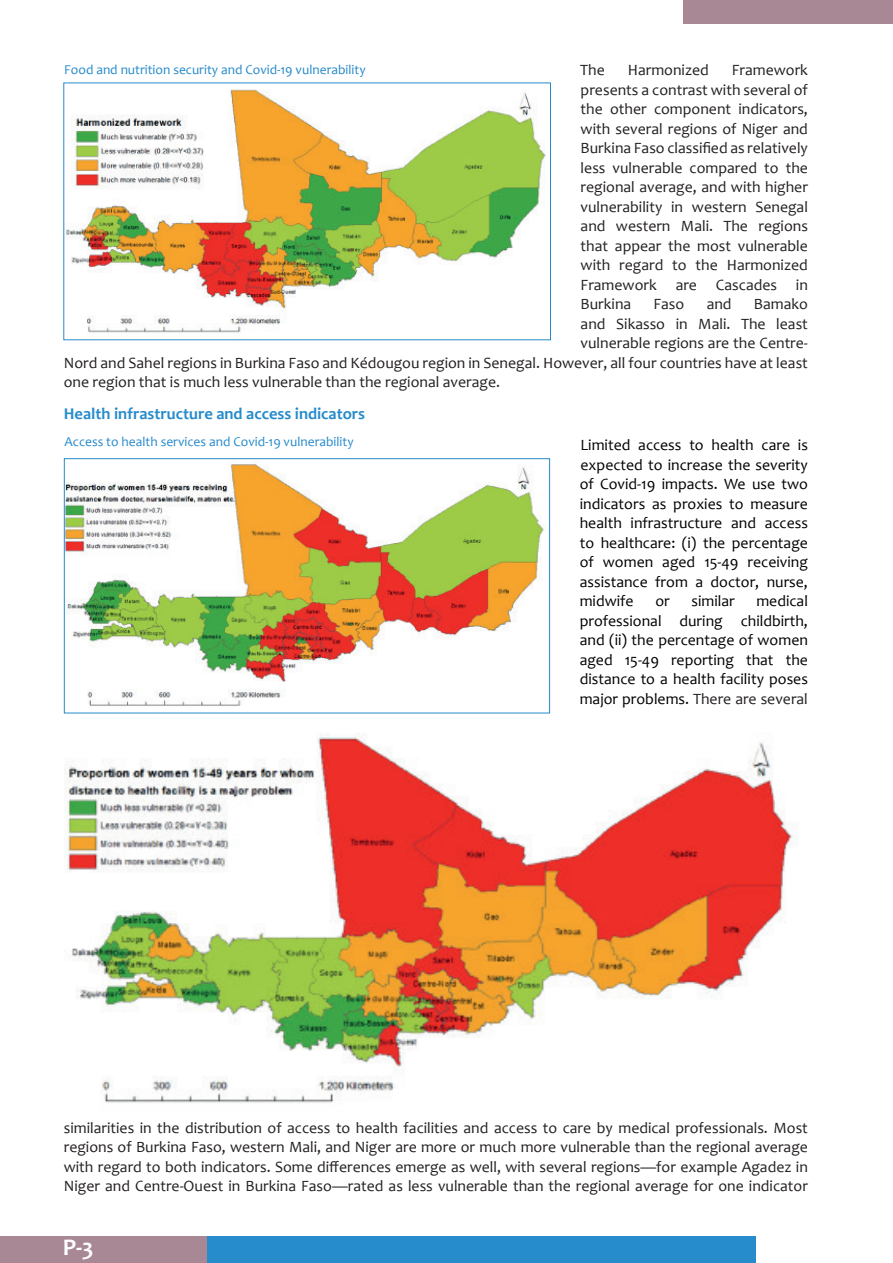
<style>
.page{position:relative;width:893px;height:1263px;background:#fff}
.page>*{position:absolute;margin:0;border:0;box-sizing:border-box;transform-origin:0 0}
.t1{font:700 24px "Candara";color:#fff}
.t2{font:700 16.5px "Candara";color:#268bca}
.t3{font:15.75px/19.5px "Candara";color:#231f20;text-align:justify}
.t4{font:15.75px/19.5px "Candara";color:#000001;text-align:justify}
.t5{font:13.5px "Candara";color:#268acb}
.s1{color:#231f20}
</style>
<div class="page">
<div style="left:684px;top:0;width:209px;height:23px;background:#a98896"></div>
<div style="left:203px;top:1236px;width:553px;height:27px;background:#268ccb"></div>
<div style="left:0;top:1236px;width:207px;height:27px;background:#a98896"></div>
<img style="left:66px;top:89px;width:480px;height:244px">
<img style="left:66px;top:463px;width:478px;height:243px">
<div style="left:64px;top:458px;width:486px;height:255px;border:1px solid #268bca"></div>
<img style="left:65px;top:733px;width:728px;height:370px">
<p class="t5" style="left:64px;top:61px;width:303px">Food and nutrition security and Covid-19 vulnerability</p>
<p class="t3" style="left:580px;top:60px;width:26px">The</p>
<p class="t3" style="left:628px;top:60px;width:83px">Harmonized</p>
<p class="t3" style="left:581px;top:60px;width:229px;text-indent:151px">Framework presents a contrast with several of the other component indicators, with several regions of Niger and Burkina Faso classified as relatively less vulnerable compared to the regional average, and with higher vulnerability in western Senegal and western Mali. The regions that appear the most vulnerable with regard to the Harmonized Framework are Cascades in Burkina</p>
<p class="t3" style="left:654px;top:294px;width:32px">Faso</p>
<p class="t3" style="left:707px;top:294px;width:26px">and</p>
<p class="t3" style="left:754px;top:294px;width:56px">Bamako</p>
<p class="t3" style="left:581px;top:314px;width:229px">and Sikasso in Mali. The least</p>
<p class="t3" style="left:581px;top:333px;width:229px">vulnerable regions are the Centre-</p>
<p class="t3" style="left:64px;top:353px;width:746px">Nord and Sahel regions in Burkina Faso and Kédougou region in Senegal. However, all four countries have at least</p>
<p class="t3" style="left:64px;top:372px;width:438px">one region that is much less vulnerable than the regional average.</p>
<p class="t2" style="left:64px;top:403px;width:303px">Health infrastructure and access indicators</p>
<p class="t4" style="left:580px;top:435px;width:230px">Limited access to health care is expected to increase the severity of Covid-19 impacts. We use two indicators as proxies to measure health infrastructure and access to healthcare: (i) the percentage of women aged 15-49 receiving assistance from a doctor, nurse, midwife</p>
<p class="t5" style="left:65px;top:433px;width:291px">Access to health services and Covid-19 vulnerability</p>
<p class="t4" style="left:580px;top:591px;width:230px;text-indent:177px">medical professional during childbirth, and (ii) the percentage of women aged 15-49 reporting that the distance to a health facility poses major problems. <span class="s1">There are several</span></p>
<p class="t4" style="left:655px;top:591px;width:16px">or</p>
<p class="t4" style="left:691px;top:591px;width:45px">similar</p>
<p class="t3" style="left:64px;top:1118px;width:746px">similarities in the distribution of access to health facilities and access to care by medical professionals. Most regions of Burkina Faso, western Mali, and Niger are more or much more vulnerable than the regional average with regard to both indicators. Some differences emerge as well, with several regions—for example Agadez in Niger and Centre-Ouest in Burkina Faso—rated as less vulnerable than the regional average for one indicator</p>
<h1 class="t1" style="left:63px;top:1232px;width:32px">P-3</h1>
</div>
